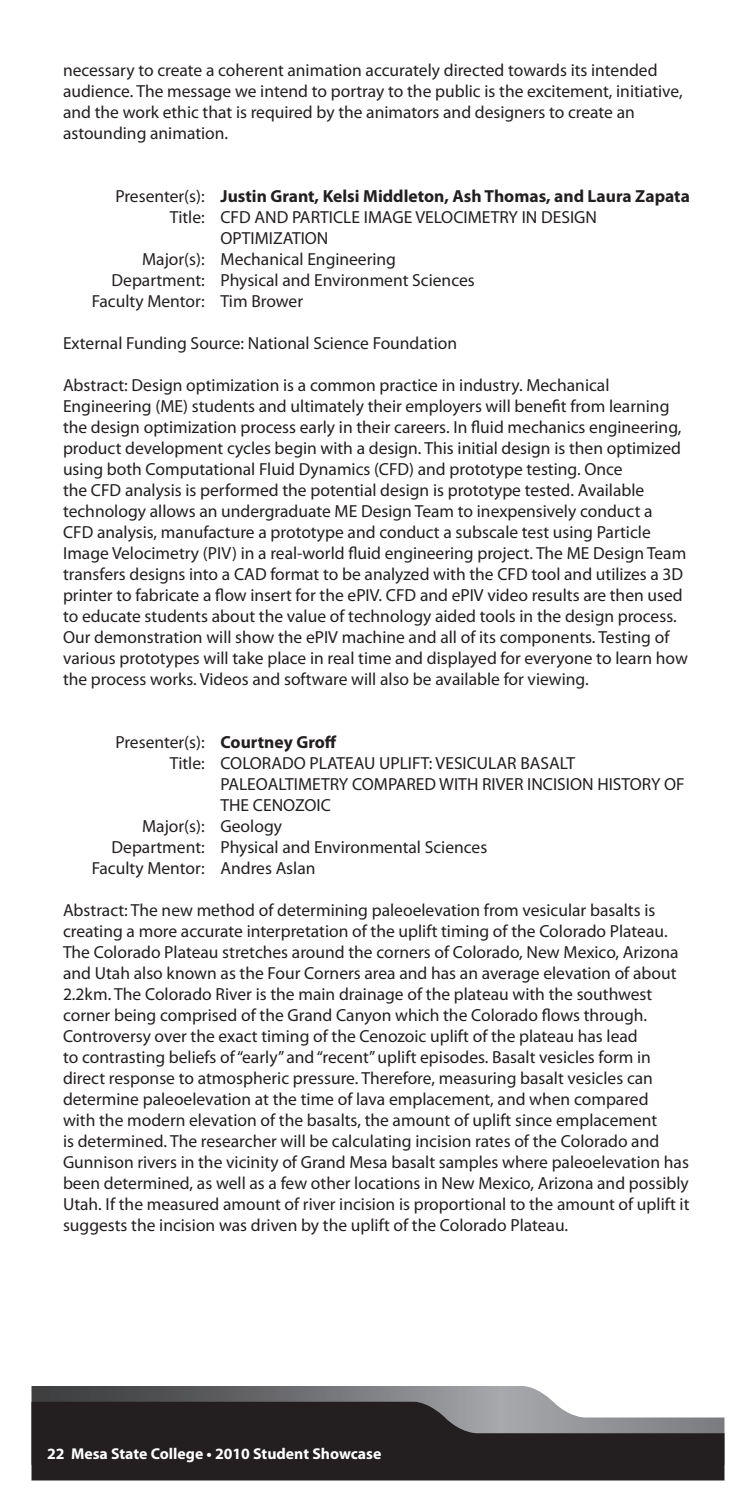
<style>
.page{position:relative;width:756px;height:1512px;background:#fff}
.page>*{position:absolute;margin:0;border:0;box-sizing:border-box;transform-origin:0 0}
.t1{font:17.5px/21px "Myriad Pro";color:#231f20}
.t2{font:700 17.5px "Myriad Pro";color:#231f20}
.t3{font:700 15.75px "Myriad Pro";color:#fff}
.s1{font-weight:400}
.s2{font-weight:700}
</style>
<div class="page">
<svg style="left:32px;top:1386px;width:522px;height:16px;background:#707174"></svg>
<svg style="left:32px;top:1402px;width:692px;height:78px;background:#3a3738"></svg>
<p class="t1" style="left:63px;top:59px;width:621px">necessary to create a coherent animation accurately directed towards its intended audience. The message we intend to portray to the public is the excitement, initiative, and the work ethic that is required by the animators and designers to create an astounding animation.</p>
<p class="t2" style="left:115px;top:185px;width:576px"><span class="s1">Presenter(s):</span> Justin Grant, Kelsi Middleton, Ash Thomas, and Laura Zapata</p>
<p class="t1" style="left:170px;top:206px;width:429px">Title: CFD AND PARTICLE IMAGE VELOCIMETRY IN DESIGN</p>
<p class="t1" style="left:220px;top:227px;width:109px">OPTIMIZATION</p>
<p class="t1" style="left:142px;top:248px;width:256px">Major(s): Mechanical Engineering</p>
<p class="t1" style="left:112px;top:269px;width:365px">Department: Physical and Environment Sciences</p>
<p class="t1" style="left:92px;top:290px;width:213px">Faculty Mentor: Tim Brower</p>
<p class="t1" style="left:63px;top:332px;width:396px">External Funding Source: National Science Foundation</p>
<p class="t1" style="left:63px;top:374px;width:626px">Abstract: Design optimization is a common practice in industry. Mechanical Engineering (ME) students and ultimately their employers will benefit from learning the design optimization process early in their careers. In fluid mechanics engineering, product development cycles begin with a design. This initial design is then optimized using both Computational Fluid Dynamics (CFD) and prototype testing. Once<br>the CFD analysis is performed the potential design is prototype tested. Available technology allows an undergraduate ME Design Team to inexpensively conduct a<br>CFD analysis, manufacture a prototype and conduct a subscale test using Particle Image Velocimetry (PIV) in a real-world fluid engineering project. The ME Design Team transfers designs into a CAD format to be analyzed with the CFD tool and utilizes a 3D printer to fabricate a flow insert for the ePIV. CFD and ePIV video results are then used to educate students about the value of technology aided tools in the design process.<br>Our demonstration will show the ePIV machine and all of its components. Testing of various prototypes will take place in real time and displayed for everyone to learn how the process works. Videos and software will also be available for viewing.</p>
<p class="t1" style="left:115px;top:731px;width:223px">Presenter(s): <span class="s2">Courtney Groff</span></p>
<p class="t1" style="left:170px;top:752px;width:407px">Title: COLORADO PLATEAU UPLIFT: VESICULAR BASALT</p>
<p class="t1" style="left:220px;top:773px;width:466px">PALEOALTIMETRY COMPARED WITH RIVER INCISION HISTORY OF</p>
<p class="t1" style="left:220px;top:794px;width:112px">THE CENOZOIC</p>
<p class="t1" style="left:142px;top:815px;width:141px">Major(s): Geology</p>
<p class="t1" style="left:112px;top:836px;width:377px">Department: Physical and Environmental Sciences</p>
<p class="t1" style="left:92px;top:857px;width:225px">Faculty Mentor: Andres Aslan</p>
<p class="t1" style="left:63px;top:899px;width:628px">Abstract: The new method of determining paleoelevation from vesicular basalts is creating a more accurate interpretation of the uplift timing of the Colorado Plateau.<br>The Colorado Plateau stretches around the corners of Colorado, New Mexico, Arizona and Utah also known as the Four Corners area and has an average elevation of about 2.2km. The Colorado River is the main drainage of the plateau with the southwest corner being comprised of the Grand Canyon which the Colorado flows through.<br>Controversy over the exact timing of the Cenozoic uplift of the plateau has lead<br>to contrasting beliefs of “early” and “recent” uplift episodes. Basalt vesicles form in direct response to atmospheric pressure. Therefore, measuring basalt vesicles can determine paleoelevation at the time of lava emplacement, and when compared<br>with the modern elevation of the basalts, the amount of uplift since emplacement<br>is determined. The researcher will be calculating incision rates of the Colorado and Gunnison rivers in the vicinity of Grand Mesa basalt samples where paleoelevation has been determined, as well as a few other locations in New Mexico, Arizona and possibly Utah. If the measured amount of river incision is proportional to the amount of uplift it suggests the incision was driven by the uplift of the Colorado Plateau.</p>
<p class="t3" style="left:47px;top:1443px;width:336px">22 Mesa State College • 2010 Student Showcase</p>
</div>
